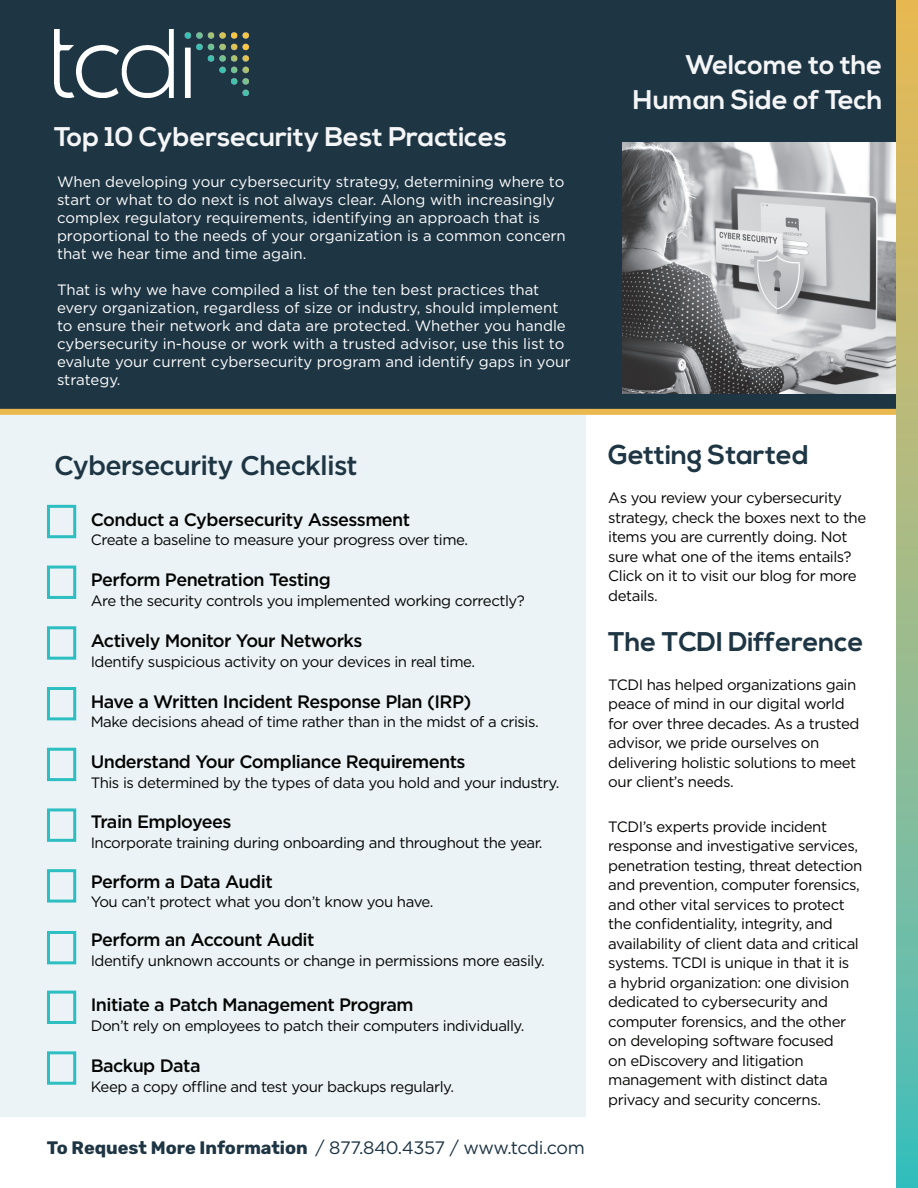
<style>
.page{position:relative;width:918px;height:1188px;background:#fff}
.page>*{position:absolute;margin:0;border:0;box-sizing:border-box;transform-origin:0 0}
.t1{font:700 27px/34.5px "Nexa";color:#f4f5f6;text-align:right}
.t2{font:700 27px "Nexa";color:#1e3544}
.t3{font:500 27px "Gotham";letter-spacing:-.03em;color:#1e3544}
.t4{font:500 18px "Gotham";letter-spacing:-.03em;color:#040503}
.t5{font:18px "Gotham";letter-spacing:-.03em;color:#1e3544}
.t6{font:15px/19.5px "Gotham";letter-spacing:-.03em;color:#040503}
.t7{font:15px/18px "Gotham";color:#fff}
.s1{font-family:"Rubik";font-weight:700}
</style>
<div class="page">
<div style="left:0;top:412px;width:585px;height:705px;background:#ebf3f6"></div>
<div style="left:0;top:0;width:918px;height:409px;background:#1e3544"></div>
<img style="left:622px;top:143px;width:274px;height:251px">
<div style="left:0;top:409px;width:918px;height:6px;background:#e9b94f"></div>
<svg style="left:896px;top:0;width:22px;height:1188px;background:#9dbb89"></svg>
<img style="left:55px;top:29px;width:194px;height:69px">
<div style="left:47px;top:505px;width:29px;height:33px;border:3px solid #2dbec2"></div>
<div style="left:47px;top:566px;width:29px;height:33px;border:3px solid #2dbec2"></div>
<div style="left:47px;top:626px;width:29px;height:34px;border:3px solid #2dbec2"></div>
<div style="left:47px;top:687px;width:29px;height:33px;border:3px solid #2dbec2"></div>
<div style="left:47px;top:748px;width:29px;height:33px;border:3px solid #2dbec2"></div>
<div style="left:47px;top:808px;width:29px;height:34px;border:3px solid #2dbec2"></div>
<div style="left:47px;top:869px;width:29px;height:34px;border:3px solid #2dbec2"></div>
<div style="left:47px;top:931px;width:29px;height:33px;border:3px solid #2dbec2"></div>
<div style="left:47px;top:991px;width:29px;height:33px;border:3px solid #2dbec2"></div>
<div style="left:47px;top:1051px;width:29px;height:34px;border:3px solid #2dbec2"></div>
<h1 class="t1" style="left:54px;top:121px;width:455px">Top 10 Cybersecurity Best Practices</h1>
<p class="t7" style="left:57px;top:173px;width:510px">When developing your cybersecurity strategy, determining where to start or what to do next is not always clear. Along with increasingly complex regulatory requirements, identifying an approach that is proportional to the needs of your organization is a common concern that we hear time and time again.</p>
<p class="t7" style="left:57px;top:281px;width:515px">That is why we have compiled a list of the ten best practices that every organization, regardless of size or industry, should implement to ensure their network and data are protected. Whether you handle cybersecurity in-house or work with a trusted advisor, use this list to evalute your current cybersecurity program and identify gaps in your strategy.</p>
<h1 class="t3" style="left:54px;top:447px;width:305px">Cybersecurity Checklist</h1>
<p class="t4" style="left:91px;top:507px;width:321px">Conduct a Cybersecurity Assessment</p>
<p class="t6" style="left:91px;top:530px;width:379px">Create a baseline to measure your progress over time.</p>
<p class="t4" style="left:91px;top:568px;width:242px">Perform Penetration Testing</p>
<p class="t6" style="left:91px;top:590px;width:436px">Are the security controls you implemented working correctly?</p>
<p class="t4" style="left:91px;top:629px;width:273px">Actively Monitor Your Networks</p>
<p class="t6" style="left:91px;top:651px;width:386px">Identify suspicious activity on your devices in real time.</p>
<p class="t4" style="left:91px;top:690px;width:382px">Have a Written Incident Response Plan (IRP)</p>
<p class="t6" style="left:91px;top:712px;width:450px">Make decisions ahead of time rather than in the midst of a crisis.</p>
<p class="t4" style="left:91px;top:750px;width:376px">Understand Your Compliance Requirements</p>
<p class="t6" style="left:91px;top:773px;width:470px">This is determined by the types of data you hold and your industry.</p>
<p class="t4" style="left:91px;top:810px;width:142px">Train Employees</p>
<p class="t6" style="left:91px;top:832px;width:453px">Incorporate training during onboarding and throughout the year.</p>
<p class="t4" style="left:91px;top:870px;width:184px">Perform a Data Audit</p>
<p class="t6" style="left:91px;top:892px;width:344px">You can’t protect what you don’t know you have.</p>
<p class="t4" style="left:91px;top:928px;width:225px">Perform an Account Audit</p>
<p class="t6" style="left:91px;top:950px;width:456px">Identify unknown accounts or change in permissions more easily.</p>
<p class="t4" style="left:91px;top:993px;width:324px">Initiate a Patch Management Program</p>
<p class="t6" style="left:91px;top:1015px;width:435px">Don’t rely on employees to patch their computers individually.</p>
<p class="t4" style="left:91px;top:1054px;width:111px">Backup Data</p>
<p class="t6" style="left:91px;top:1076px;width:365px">Keep a copy offline and test your backups regularly.</p>
<p class="t5" style="left:47px;top:1136px;width:539px"><span class="s1">To Request More Information</span> / 877.840.4357 / www.tcdi.com</p>
<h1 class="t1" style="left:633px;top:49px;width:251px">Welcome to the<br>Human Side of Tech</h1>
<h1 class="t2" style="left:608px;top:439px;width:202px">Getting Started</h1>
<p class="t6" style="left:608px;top:488px;width:259px">As you review your cybersecurity strategy, check the boxes next to the items you are currently doing. Not sure what one of the items entails?<br>Click on it to visit our blog for more details.</p>
<h1 class="t2" style="left:608px;top:626px;width:257px">The TCDI Difference</h1>
<p class="t6" style="left:608px;top:675px;width:253px">TCDI has helped organizations gain peace of mind in our digital world for over three decades. As a trusted advisor, we pride ourselves on delivering holistic solutions to meet our client’s needs.</p>
<p class="t6" style="left:608px;top:816px;width:256px">TCDI’s experts provide incident response and investigative services, penetration testing, threat detection and prevention, computer forensics, and other vital services to protect the confidentiality, integrity, and availability of client data and critical systems. TCDI is unique in that it is<br>a hybrid organization: one division dedicated to cybersecurity and computer forensics, and the other on developing software focused<br>on eDiscovery and litigation management with distinct data privacy and security concerns.</p>
</div>
